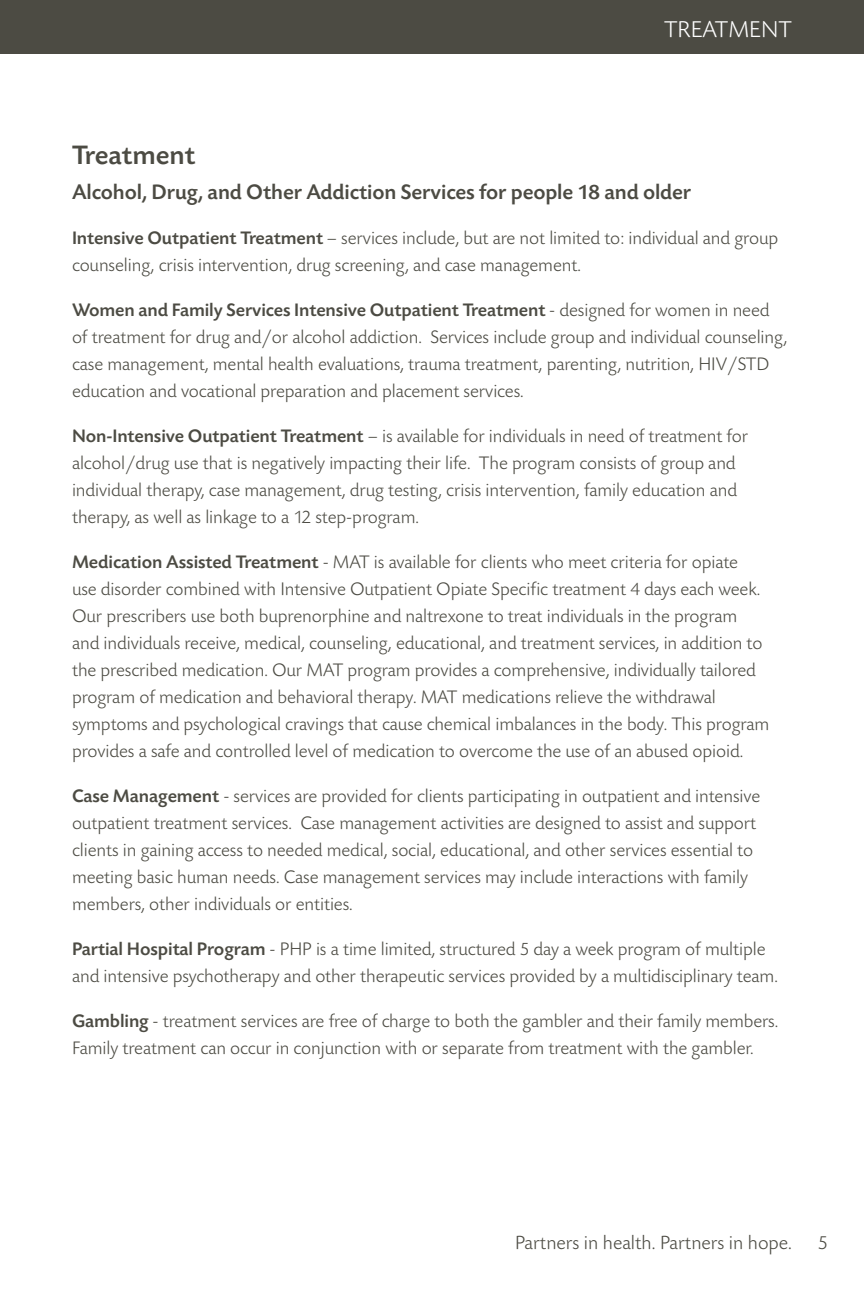
<style>
.page{position:relative;width:864px;height:1296px;background:#fff}
.page>*{position:absolute;margin:0;border:0;box-sizing:border-box;transform-origin:0 0}
._1_MAIN_HEADER{font:500 28px "Today SB";color:#4c4b43}
.t1{font:300 24px "Today SB";color:#fff}
.Body_text{font:500 22px "Today SB";letter-spacing:-.005em;color:#4c4b43}
.t2{font:300 20px "Today SB";color:#4c4b43}
.Body_text-2{font:300 19px/27px "Today SB";letter-spacing:-.005em;color:#4c4b43}
.s1{font-weight:500}
</style>
<div class="page">
<div style="left:0;top:0;width:864px;height:54px;background:#4c4b43"></div>
<p class="t1" style="left:664px;top:16px;width:129px">TREATMENT</p>
<p class="_1_MAIN_HEADER" style="left:72px;top:140px;width:125px">Treatment</p>
<p class="Body_text" style="left:72px;top:180px;width:621px">Alcohol, Drug, and Other Addiction Services for people 18 and older</p>
<p class="Body_text-2" style="left:72px;top:225px;width:708px"><span class="s1">Intensive Outpatient Treatment</span> – services include, but are not limited to: individual and group counseling, crisis intervention, drug screening, and case management.</p>
<p class="Body_text-2" style="left:72px;top:297px;width:717px"><span class="s1">Women and Family Services Intensive Outpatient Treatment</span> - designed for women in need of treatment for drug and/or alcohol addiction. Services include group and individual counseling, case management, mental health evaluations, trauma treatment, parenting, nutrition, HIV/STD education and vocational preparation and placement services.</p>
<p class="Body_text-2" style="left:72px;top:423px;width:678px"><span class="s1">Non-Intensive Outpatient Treatment</span> – is available for individuals in need of treatment for alcohol/drug use that is negatively impacting their life. The program consists of group and individual therapy, case management, drug testing, crisis intervention, family education and therapy, as well as linkage to a 12 step-program.</p>
<p class="Body_text-2" style="left:72px;top:549px;width:699px"><span class="s1">Medication Assisted Treatment</span> - MAT is available for clients who meet criteria for opiate<br>use disorder combined with Intensive Outpatient Opiate Specific treatment 4 days each week.<br>Our prescribers use both buprenorphine and naltrexone to treat individuals in the program and individuals receive, medical, counseling, educational, and treatment services, in addition to the prescribed medication. Our MAT program provides a comprehensive, individually tailored program of medication and behavioral therapy. MAT medications relieve the withdrawal symptoms and psychological cravings that cause chemical imbalances in the body. This program provides a safe and controlled level of medication to overcome the use of an abused opioid.</p>
<p class="Body_text-2" style="left:72px;top:783px;width:690px"><span class="s1">Case Management</span> - services are provided for clients participating in outpatient and intensive outpatient treatment services. Case management activities are designed to assist and support clients in gaining access to needed medical, social, educational, and other services essential to meeting basic human needs. Case management services may include interactions with family members, other individuals or entities.</p>
<p class="Body_text-2" style="left:72px;top:936px;width:707px"><span class="s1">Partial Hospital Program</span> - PHP is a time limited, structured 5 day a week program of multiple and intensive psychotherapy and other therapeutic services provided by a multidisciplinary team.</p>
<p class="Body_text-2" style="left:72px;top:1008px;width:708px"><span class="s1">Gambling</span> - treatment services are free of charge to both the gambler and their family members.<br>Family treatment can occur in conjunction with or separate from treatment with the gambler.</p>
<p class="t2" style="left:515px;top:1232px;width:278px">Partners in health. Partners in hope.</p>
<p class="t2" style="left:818px;top:1232px;width:12px">5</p>
</div>
